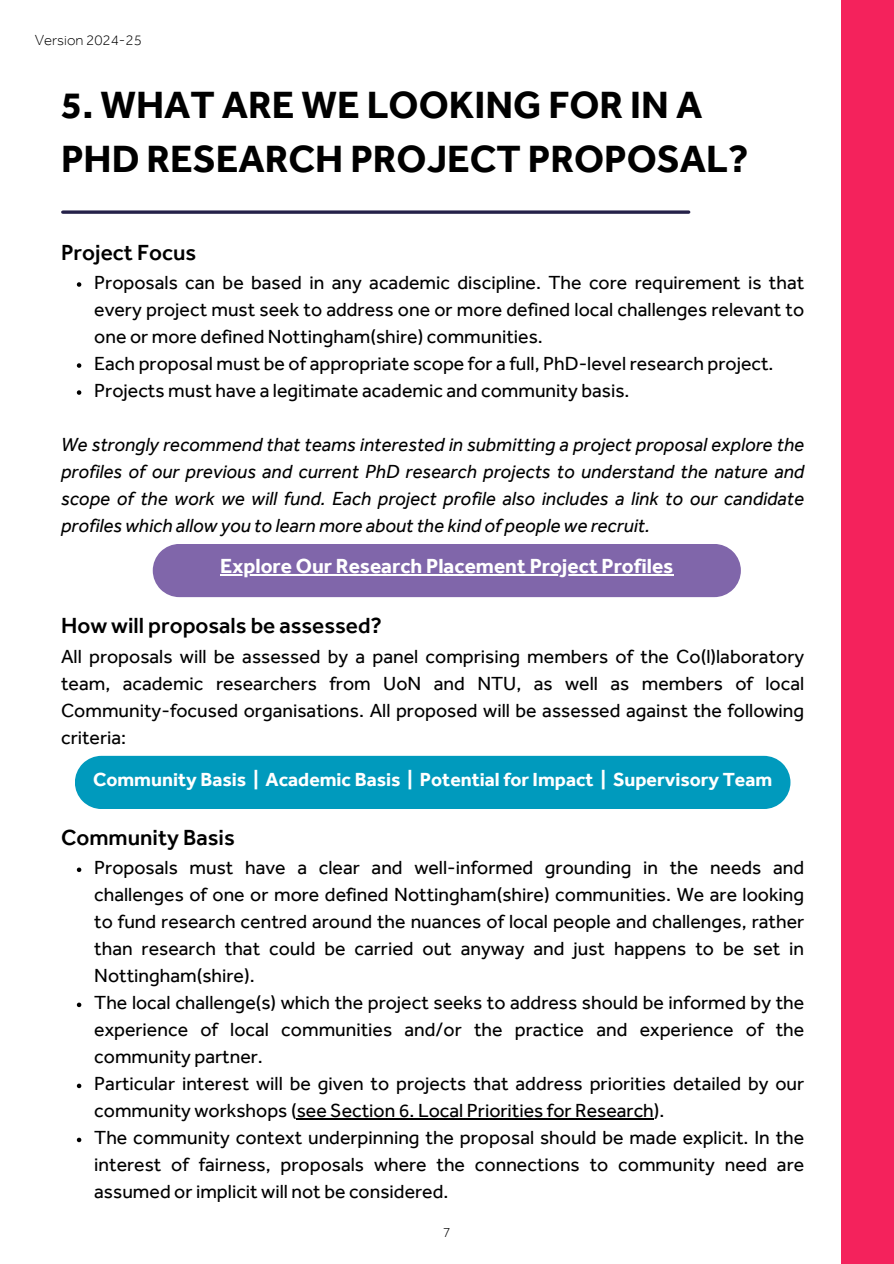
<style>
.page{position:relative;width:894px;height:1264px;background:#fff}
.page>*{position:absolute;margin:0;border:0;box-sizing:border-box;transform-origin:0 0}
.t1{font:700 39px/54px "Effra";color:#000}
.t2{font:500 22.5px "Effra";color:#000}
.t3{font:700 21px "Effra";color:#fff}
.t4{font:19.5px/27px "Effra";color:#000;text-align:justify}
.t5{font:italic 19.5px/27px "Effra";color:#000;text-align:justify}
.t6{font:700 19.5px "Effra";color:#fff}
.t7{font:300 15px "Effra";color:#000}
.t8{font:300 14.25px "Effra";color:#000}
</style>
<div class="page">
<svg style="left:63px;top:210px;width:625px;height:4px;background:#464364"></svg>
<div style="left:841px;top:0;width:52px;height:1263px;background:#f4225c"></div>
<svg style="left:77px;top:282px;width:4px;height:5px"></svg>
<svg style="left:77px;top:363px;width:4px;height:5px"></svg>
<svg style="left:77px;top:390px;width:4px;height:5px"></svg>
<svg style="left:77px;top:867px;width:4px;height:5px"></svg>
<svg style="left:77px;top:1002px;width:4px;height:5px"></svg>
<svg style="left:77px;top:1083px;width:4px;height:5px"></svg>
<hr style="left:296px;top:1118px;width:357px;height:1px;background:#000">
<svg style="left:77px;top:1137px;width:4px;height:5px"></svg>
<div style="left:153px;top:544px;width:587px;height:53px;background:#8066aa"></div>
<hr style="left:220px;top:574px;width:453px;height:1px;background:#fff">
<div style="left:75px;top:755px;width:715px;height:54px;background:#009abd"></div>
<h3 class="t7" style="left:35px;top:35px;width:109px">Version 2024-25</h3>
<p class="t1" style="left:61px;top:85px;width:688px">5. WHAT ARE WE LOOKING FOR IN A<br>PHD RESEARCH PROJECT PROPOSAL?</p>
<p class="t2" style="left:61px;top:245px;width:137px">Project Focus</p>
<h1 class="t4" style="left:94px;top:272px;width:711px">Proposals can be based in any academic discipline. The core requirement is that every project must seek to address one or more defined local challenges relevant to one or more defined Nottingham(shire) communities.</h1>
<h2 class="t4" style="left:94px;top:353px;width:680px">Each proposal must be of appropriate scope for a full, PhD-level research project.</h2>
<p class="t4" style="left:94px;top:380px;width:536px">Projects must have a legitimate academic and community basis.</p>
<p class="t5" style="left:61px;top:434px;width:744px">We strongly recommend that teams interested in submitting a project proposal explore the profiles of our previous and current PhD research projects to understand the nature and scope of the work we will fund. Each project profile also includes a link to our candidate profiles which allow you to learn more about the kind of people we recruit.</p>
<p class="t3" style="left:220px;top:559px;width:454px">Explore Our Research Placement Project Profiles</p>
<p class="t2" style="left:61px;top:618px;width:322px">How will proposals be assessed?</p>
<p class="t4" style="left:61px;top:646px;width:744px">All proposals will be assessed by a panel comprising members of the Co(l)laboratory team, academic researchers from UoN and NTU, as well as members of local Community-focused organisations. All proposed will be assessed against the following criteria:</p>
<p class="t6" style="left:93px;top:773px;width:680px">Community Basis | Academic Basis | Potential for Impact | Supervisory Team</p>
<h4 class="t2" style="left:61px;top:830px;width:175px">Community Basis</h4>
<h4 class="t4" style="left:94px;top:857px;width:711px">Proposals must have a clear and well-informed grounding in the needs and challenges of one or more defined Nottingham(shire) communities. We are looking to fund research centred around the nuances of local people and challenges, rather than research that could be carried out anyway and just happens to be set in Nottingham(shire).</h4>
<h2 class="t4" style="left:94px;top:992px;width:711px">The local challenge(s) which the project seeks to address should be informed by the experience of local communities and/or the practice and experience of the community partner.</h2>
<p class="t4" style="left:94px;top:1073px;width:711px">Particular interest will be given to projects that address priorities detailed by our community workshops (see Section 6. Local Priorities for Research).</p>
<p class="t4" style="left:94px;top:1127px;width:711px">The community context underpinning the proposal should be made explicit. In the interest of fairness, proposals where the connections to community need are assumed or implicit will not be considered.</p>
<h2 class="t8" style="left:443px;top:1227px;width:9px">7</h2>
</div>
